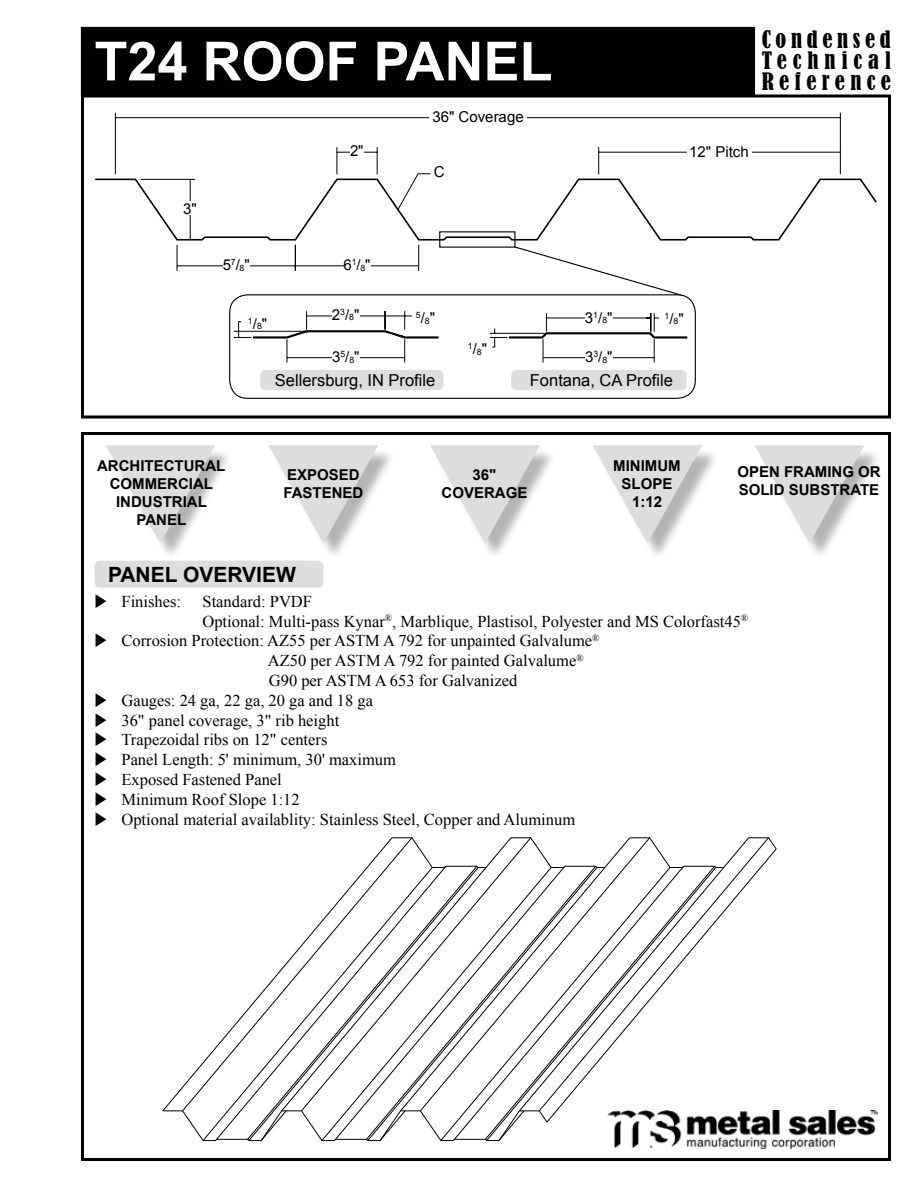
<style>
.page{position:relative;width:918px;height:1188px;background:#fff}
.page>*{position:absolute;margin:0;border:0;box-sizing:border-box;transform-origin:0 0}
.t1{font:700 54px "Arial";color:#fff}
.t2{font:condensed 22.5px/21px "Bernard";letter-spacing:.24em;color:#000;text-align:justify}
.t3{font:700 21px "Arial";color:#000}
.t4{font:16.5px/19.8px "Times New Roman";color:#000}
.t5{font:16.5px "Arial";color:#000}
.t6{font:700 15px/18px "Arial";color:#000;text-align:center}
.t7{font:15px "Arial";color:#000}
.t8{font:8.7px "Arial";color:#000}
.s1{font-size:8.7px}
.s2{font-size:15px}
</style>
<div class="page">
<div style="left:81px;top:94px;width:810px;height:324px;border:3px solid #000"></div>
<div style="left:81px;top:432px;width:810px;height:729px;border:3px solid #000"></div>
<div style="left:434px;top:448px;width:123px;height:113px;background:#000;opacity:.3"></div>
<svg style="left:430px;top:445px;width:110px;height:98px"></svg>
<div style="left:272px;top:448px;width:123px;height:113px;background:#000;opacity:.3"></div>
<svg style="left:269px;top:445px;width:110px;height:98px"></svg>
<div style="left:596px;top:448px;width:123px;height:113px;background:#000;opacity:.3"></div>
<svg style="left:593px;top:445px;width:110px;height:98px"></svg>
<div style="left:758px;top:448px;width:123px;height:113px;background:#000;opacity:.3"></div>
<svg style="left:755px;top:445px;width:110px;height:98px"></svg>
<div style="left:109px;top:448px;width:123px;height:113px;background:#000;opacity:.3"></div>
<svg style="left:106px;top:445px;width:109px;height:98px"></svg>
<div style="left:81px;top:27px;width:674px;height:69px;background:#000"></div>
<img style="left:614px;top:1111px;width:264px;height:37px">
<div style="left:94px;top:561px;width:229px;height:27px;background:#dcddde;border-radius:5px"></div>
<svg style="left:234px;top:311px;width:454px;height:52px"></svg>
<div style="left:229px;top:294px;width:467px;height:105px;border:1px solid #000;border-radius:18px"></div>
<div style="left:332px;top:309px;width:27px;height:11px;background:#fff"></div>
<div style="left:244px;top:316px;width:27px;height:14px;background:#fff"></div>
<div style="left:464px;top:342px;width:27px;height:13px;background:#fff"></div>
<div style="left:661px;top:312px;width:27px;height:13px;background:#fff"></div>
<div style="left:332px;top:351px;width:28px;height:11px;background:#fff"></div>
<div style="left:412px;top:311px;width:27px;height:14px;background:#fff"></div>
<div style="left:585px;top:312px;width:28px;height:11px;background:#fff"></div>
<div style="left:585px;top:352px;width:28px;height:10px;background:#fff"></div>
<svg style="left:95px;top:178px;width:782px;height:63px"></svg>
<hr style="left:177px;top:266px;width:118px;height:1px;background:#000">
<svg style="left:177px;top:245px;width:1px;height:26px"></svg>
<hr style="left:295px;top:266px;width:124px;height:1px;background:#000">
<svg style="left:295px;top:245px;width:1px;height:26px"></svg>
<svg style="left:418px;top:245px;width:1px;height:26px"></svg>
<svg style="left:115px;top:112px;width:726px;height:128px"></svg>
<div style="left:429px;top:109px;width:98px;height:15px;background:#fff"></div>
<div style="left:179px;top:201px;width:22px;height:14px;background:#fff"></div>
<div style="left:687px;top:142px;width:64px;height:19px;background:#fff"></div>
<div style="left:350px;top:143px;width:14px;height:16px;background:#fff"></div>
<div style="left:223px;top:258px;width:27px;height:14px;background:#fff"></div>
<div style="left:344px;top:258px;width:27px;height:14px;background:#fff"></div>
<svg style="left:163px;top:838px;width:614px;height:303px"></svg>
<svg style="left:391px;top:837px;width:386px;height:31px"></svg>
<svg style="left:514px;top:246px;width:168px;height:50px"></svg>
<div style="left:260px;top:370px;width:184px;height:20px;background:#dcddde;border-radius:5px"></div>
<div style="left:511px;top:370px;width:176px;height:20px;background:#dcddde;border-radius:5px"></div>
<h1 class="t1" style="left:94px;top:25px;width:460px">T24 ROOF PANEL</h1>
<p class="t7" style="left:432px;top:106px;width:93px">36" Coverage</p>
<p class="t7" style="left:350px;top:141px;width:15px">2"</p>
<p class="t7" style="left:689px;top:142px;width:61px">12" Pitch</p>
<p class="t7" style="left:183px;top:198px;width:15px">3"</p>
<p class="t7" style="left:434px;top:162px;width:12px">C</p>
<h2 class="t2" style="left:762px;top:29px;width:131px">Condensed Technical Reference</h2>
<p class="t7" style="left:223px;top:255px;width:29px">5<sup>7</sup>/<span class="s1">8</span>"</p>
<p class="t7" style="left:344px;top:255px;width:29px">6<sup>1</sup>/<span class="s1">8</span>"</p>
<p class="t8" style="left:248px;top:318px;width:21px">1<span class="s2">/</span>8<span class="s2">"</span></p>
<p class="t7" style="left:332px;top:305px;width:29px">2<sup>3</sup>/<span class="s1">8</span>"</p>
<p class="t7" style="left:332px;top:347px;width:29px">3<sup>5</sup>/<span class="s1">8</span>"</p>
<p class="t8" style="left:416px;top:312px;width:21px">5<span class="s2">/</span>8<span class="s2">"</span></p>
<p class="t7" style="left:585px;top:308px;width:29px">3<sup>1</sup>/<span class="s1">8</span>"</p>
<p class="t7" style="left:585px;top:347px;width:29px">3<sup>3</sup>/<span class="s1">8</span>"</p>
<p class="t8" style="left:468px;top:343px;width:21px">1<span class="s2">/</span>8<span class="s2">"</span></p>
<p class="t8" style="left:665px;top:313px;width:21px">1<span class="s2">/</span>8<span class="s2">"</span></p>
<p class="t5" style="left:275px;top:369px;width:162px">Sellersburg, IN Profile</p>
<p class="t5" style="left:530px;top:369px;width:145px">Fontana, CA Profile</p>
<p class="t6" style="left:97px;top:457px;width:130px">ARCHITECTURAL<br>COMMERCIAL<br>INDUSTRIAL<br>PANEL</p>
<p class="t6" style="left:442px;top:466px;width:87px">36"<br>COVERAGE</p>
<p class="t6" style="left:613px;top:457px;width:69px">MINIMUM<br>SLOPE<br>1:12</p>
<p class="t6" style="left:283px;top:466px;width:82px;text-align:left">EXPOSED<br>FASTENED</p>
<p class="t3" style="left:108px;top:560px;width:189px">PANEL OVERVIEW</p>
<p class="t6" style="left:737px;top:464px;width:145px;text-align:left">OPEN FRAMING OR<br>SOLID SUBSTRATE</p>
<p class="t4" style="left:94px;top:591px;width:88px">◆ Finishes:</p>
<p class="t4" style="left:202px;top:591px;width:547px">Standard: PVDF<br>Optional: Multi-pass Kynar<sup>®</sup>, Marblique, Plastisol, Polyester and MS Colorfast45<sup>®</sup></p>
<p class="t4" style="left:268px;top:631px;width:333px;text-indent:-173px">◆ Corrosion Protection: AZ55 per ASTM A 792 for unpainted Galvalume<sup>®<br></sup>AZ50 per ASTM A 792 for painted Galvalume<sup>®<br></sup>G90 per ASTM A 653 for Galvanized</p>
<p class="t4" style="left:94px;top:690px;width:280px">◆ Gauges: 24 ga, 22 ga, 20 ga and 18 ga</p>
<p class="t4" style="left:94px;top:710px;width:246px">◆ 36" panel coverage, 3" rib height</p>
<p class="t4" style="left:94px;top:730px;width:234px">◆ Trapezoidal ribs on 12" centers</p>
<p class="t4" style="left:94px;top:749px;width:303px">◆ Panel Length: 5' minimum, 30' maximum</p>
<p class="t4" style="left:94px;top:769px;width:189px">◆ Exposed Fastened Panel</p>
<p class="t4" style="left:94px;top:789px;width:207px">◆ Minimum Roof Slope 1:12</p>
<p class="t4" style="left:94px;top:809px;width:482px">◆ Optional material availablity: Stainless Steel, Copper and Aluminum</p>
</div>
